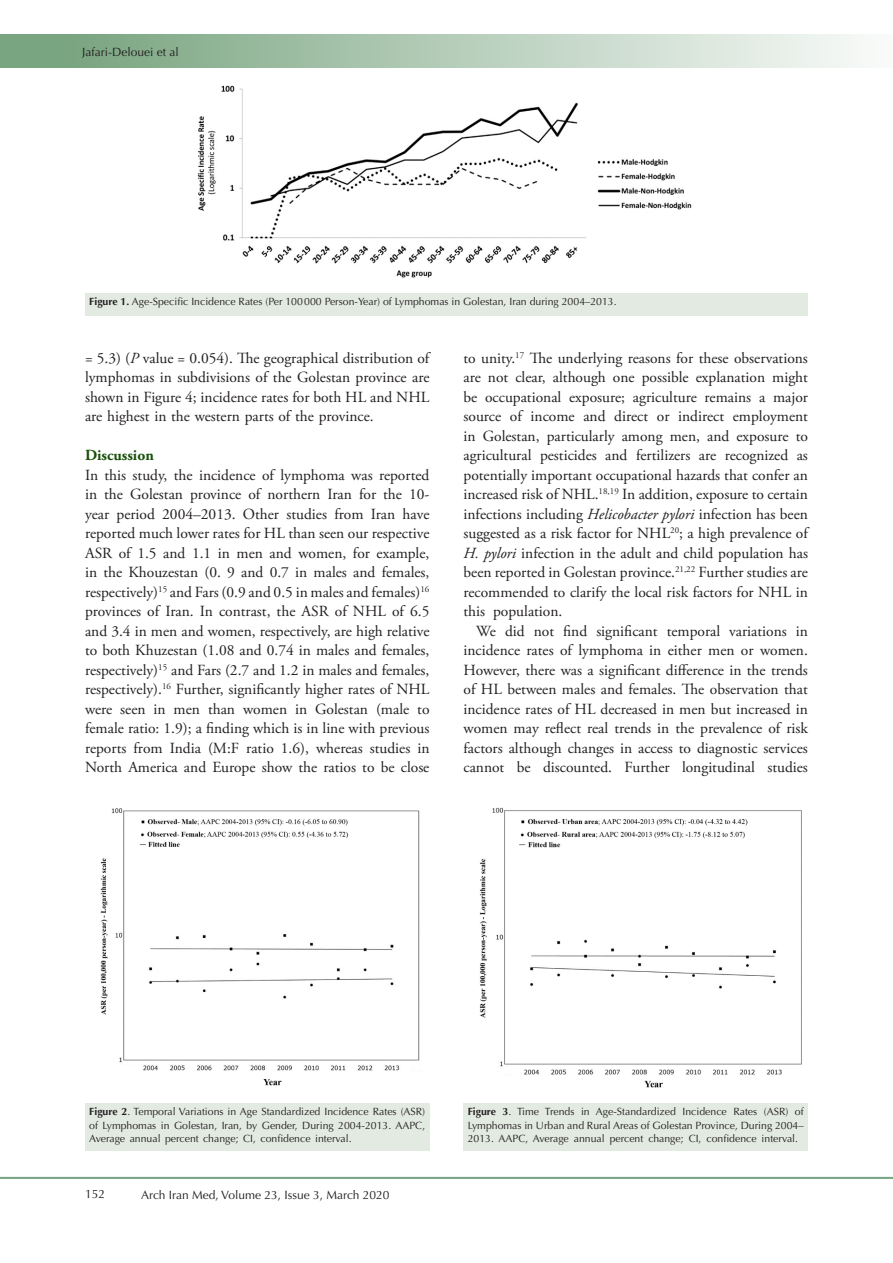
<style>
.page{position:relative;width:893px;height:1263px;background:#fff}
.page>*{position:absolute;margin:0;border:0;box-sizing:border-box;transform-origin:0 0}
.t1{font:15.45px/19.5px "Adobe Garamond Pro";color:#231f20;text-align:justify}
.t2{font:700 15.45px "Adobe Garamond Pro";color:#19500a}
.t3{font:12px "Optima LT Std";color:#231f20}
.t4{font:10.5px/13.5px "Optima LT Std";color:#231f20;text-align:justify}
.s1{font-weight:700}
.s2{font-style:italic}
</style>
<div class="page">
<div style="left:0;top:1177px;width:893px;height:2px;background:#0099e5;border:1px solid #7aa581"></div>
<div style="left:0;top:35px;width:893px;height:33px;background:linear-gradient(to right,#719f78,#f9fbf9)"></div>
<img style="left:197px;top:85px;width:495px;height:193px">
<div style="left:85px;top:293px;width:723px;height:23px;background:#e3eae2"></div>
<div style="left:85px;top:1103px;width:344px;height:48px;background:#e3eae2"></div>
<div style="left:463px;top:1103px;width:345px;height:48px;background:#e3eae2"></div>
<img style="left:100px;top:808px;width:320px;height:278px">
<img style="left:479px;top:807px;width:323px;height:281px">
<p class="t3" style="left:82px;top:45px;width:98px">Jafari-Delouei et al</p>
<p class="t4" style="left:89px;top:295px;width:529px"><span class="s1">Figure 1.</span> Age-Specific Incidence Rates (Per 100000 Person-Year) of Lymphomas in Golestan, Iran during 2004–2013.</p>
<p class="t1" style="left:85px;top:349px;width:346px">= 5.3) (<span class="s2">P</span> value = 0.054). The geographical distribution of lymphomas in subdivisions of the Golestan province are shown in Figure 4; incidence rates for both HL and NHL are highest in the western parts of the province.</p>
<p class="t2" style="left:85px;top:446px;width:70px">Discussion</p>
<p class="t1" style="left:85px;top:466px;width:346px">In this study, the incidence of lymphoma was reported in the Golestan province of northern Iran for the 10- year period 2004–2013. Other studies from Iran have reported much lower rates for HL than seen our respective ASR of 1.5 and 1.1 in men and women, for example, in the Khouzestan (0. 9 and 0.7 in males and females, respectively)<sup>15</sup> and Fars (0.9 and 0.5 in males and females)<sup>16 </sup>provinces of Iran. In contrast, the ASR of NHL of 6.5 and 3.4 in men and women, respectively, are high relative to both Khuzestan (1.08 and 0.74 in males and females, respectively)<sup>15</sup> and Fars (2.7 and 1.2 in males and females, respectively).<sup>16</sup> Further, significantly higher rates of NHL were seen in men than women in Golestan (male to female ratio: 1.9); a finding which is in line with previous reports from India (M:F ratio 1.6), whereas studies in North America and Europe show the ratios to be close</p>
<p class="t1" style="left:463px;top:349px;width:346px">to unity.<sup>17</sup> The underlying reasons for these observations are not clear, although one possible explanation might be occupational exposure; agriculture remains a major source of income and direct or indirect employment in Golestan, particularly among men, and exposure to agricultural pesticides and fertilizers are recognized as potentially important occupational hazards that confer an increased risk of NHL.<sup>18,19</sup> In addition, exposure to certain infections including <span class="s2">Helicobacter pylori</span> infection has been suggested as a risk factor for NHL<sup>20</sup>; a high prevalence of <span class="s2">H. pylori</span> infection in the adult and child population has been reported in Golestan province.<sup>21,22</sup> Further studies are recommended to clarify the local risk factors for NHL in this population.</p>
<p class="t1" style="left:463px;top:622px;width:346px;text-indent:13px">We did not find significant temporal variations in incidence rates of lymphoma in either men or women.<br>However, there was a significant difference in the trends of HL between males and females. The observation that incidence rates of HL decreased in men but increased in women may reflect real trends in the prevalence of risk factors although changes in access to diagnostic services cannot be discounted. Further longitudinal studies</p>
<p class="t4" style="left:89px;top:1105px;width:337px"><span class="s1">Figure 2</span>. Temporal Variations in Age Standardized Incidence Rates (ASR) of Lymphomas in Golestan, Iran, by Gender, During 2004-2013. AAPC, Average annual percent change; CI, confidence interval.</p>
<p class="t4" style="left:468px;top:1105px;width:337px"><span class="s1">Figure 3</span>. Time Trends in Age-Standardized Incidence Rates (ASR) of Lymphomas in Urban and Rural Areas of Golestan Province, During 2004– 2013. AAPC, Average annual percent change; CI, confidence interval.</p>
<p class="t3" style="left:85px;top:1187px;width:22px">152</p>
<p class="t3" style="left:141px;top:1188px;width:250px">Arch Iran Med, Volume 23, Issue 3, March 2020</p>
</div>
